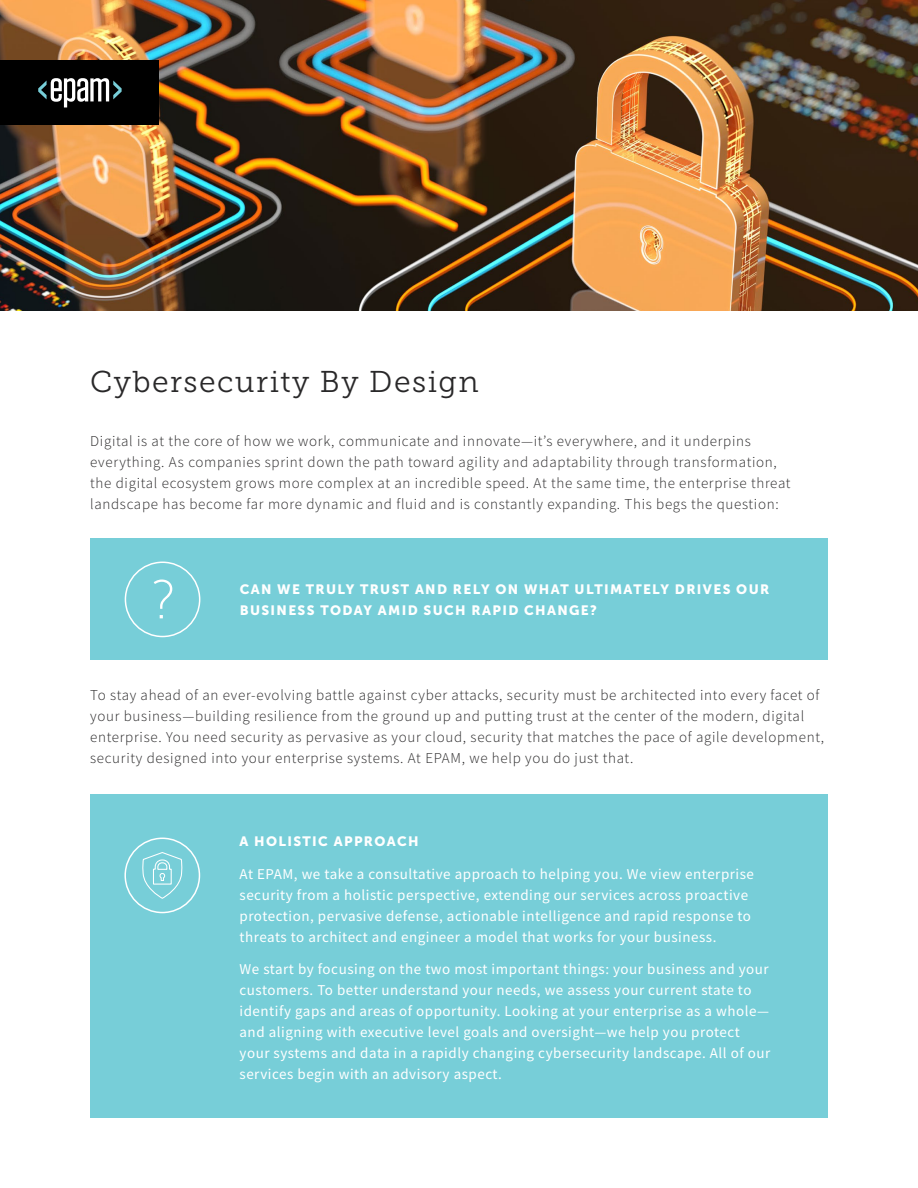
<style>
.page{position:relative;width:918px;height:1188px;background:#fff}
.page>*{position:absolute;margin:0;border:0;box-sizing:border-box;transform-origin:0 0}
.t1{font:54.6px "Museo Sans 100";color:#fff}
.t2{font:30px "Museo Slab 300";letter-spacing:.05em;color:#292829}
.t3{font:300 15px/21px "Source Sans Pro";letter-spacing:.045em;color:#292829}
.t4{font:15px/21px "Source Sans Pro";letter-spacing:.035em;color:#fff}
.t5{font:13.5px/21px "Museo Sans 900";letter-spacing:.1em;color:#fff}
</style>
<div class="page">
<img style="left:0;top:0;width:918px;height:310px">
<div style="left:0;top:60px;width:159px;height:65px;background:#000"></div>
<svg style="left:38px;top:78px;width:84px;height:29px"></svg>
<div style="left:90px;top:539px;width:738px;height:121px;background:#77ced8"></div>
<div style="left:125px;top:562px;width:75px;height:75px;border:2px solid #fff;border-radius:50%"></div>
<div style="left:90px;top:794px;width:738px;height:324px;background:#77ced8"></div>
<div style="left:124px;top:838px;width:76px;height:75px;border:2px solid #fff;border-radius:50%"></div>
<svg style="left:142px;top:853px;width:41px;height:46px"></svg>
<h2 class="t2" style="left:90px;top:365px;width:390px">Cybersecurity By Design</h2>
<p class="t3" style="left:90px;top:430px;width:702px">Digital is at the core of how we work, communicate and innovate—it’s everywhere, and it underpins everything. As companies sprint down the path toward agility and adaptability through transformation, the digital ecosystem grows more complex at an incredible speed. At the same time, the enterprise threat landscape has become far more dynamic and fluid and is constantly expanding. This begs the question:</p>
<h1 class="t1" style="left:151px;top:571px;width:27px">?</h1>
<p class="t5" style="left:240px;top:579px;width:531px">CAN WE TRULY TRUST AND RELY ON WHAT ULTIMATELY DRIVES OUR<br>BUSINESS TODAY AMID SUCH RAPID CHANGE?</p>
<p class="t3" style="left:90px;top:685px;width:736px">To stay ahead of an ever-evolving battle against cyber attacks, security must be architected into every facet of your business—building resilience from the ground up and putting trust at the center of the modern, digital enterprise. You need security as pervasive as your cloud, security that matches the pace of agile development, security designed into your enterprise systems. At EPAM, we help you do just that.</p>
<p class="t5" style="left:240px;top:831px;width:181px">A HOLISTIC APPROACH</p>
<p class="t4" style="left:240px;top:863px;width:516px">At EPAM, we take a consultative approach to helping you. We view enterprise security from a holistic perspective, extending our services across proactive protection, pervasive defense, actionable intelligence and rapid response to threats to architect and engineer a model that works for your business.</p>
<p class="t4" style="left:240px;top:958px;width:532px">We start by focusing on the two most important things: your business and your customers. To better understand your needs, we assess your current state to identify gaps and areas of opportunity. Looking at your enterprise as a whole— and aligning with executive level goals and oversight—we help you protect your systems and data in a rapidly changing cybersecurity landscape. All of our services begin with an advisory aspect.</p>
</div>
